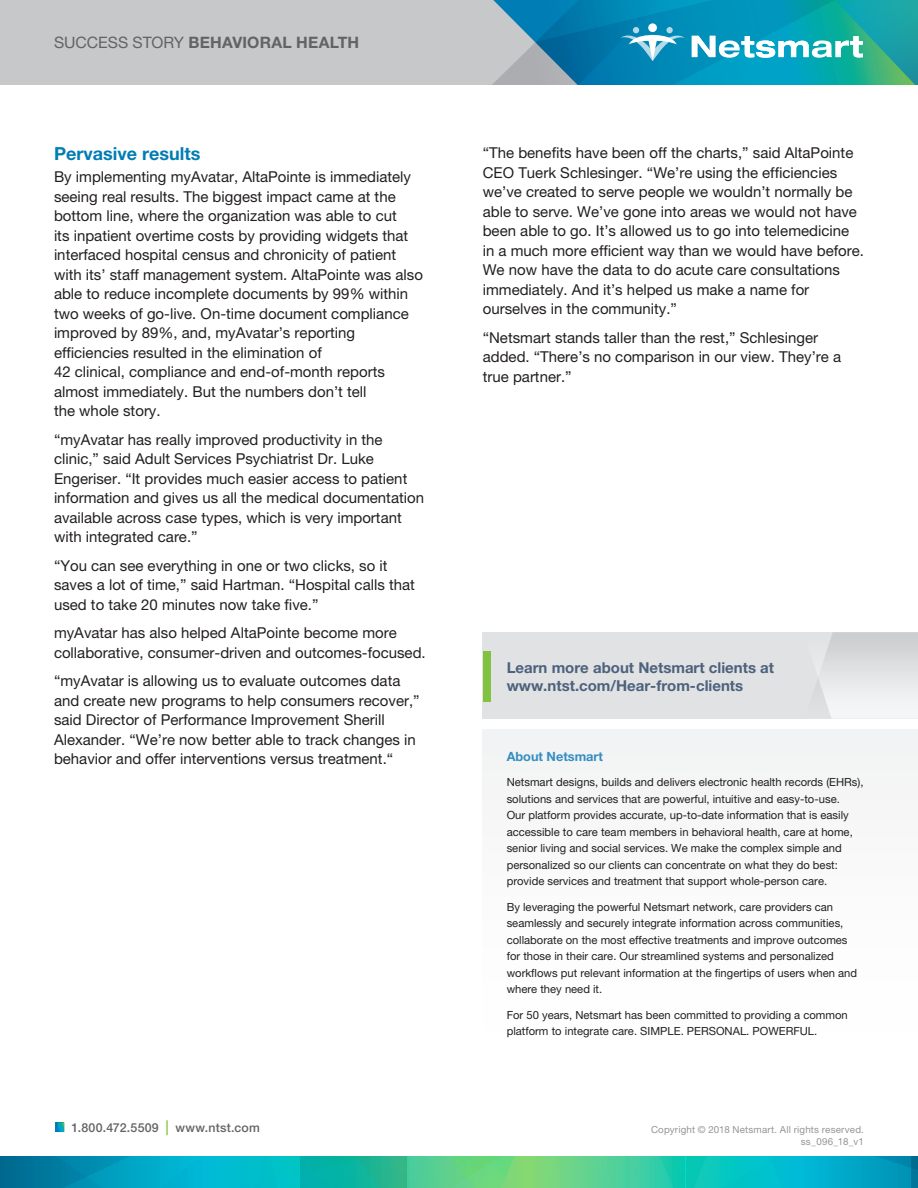
<style>
.page{position:relative;width:918px;height:1188px;background:#fff}
.page>*{position:absolute;margin:0;border:0;box-sizing:border-box;transform-origin:0 0}
.t1{font:700 18px "Helvetica Neue LT Pro";color:#007db5}
.t2{font:700 15.75px "Helvetica Neue LT Pro";letter-spacing:.01em;color:#636366}
.t3{font:15px/19.5px "Helvetica Neue LT Pro";color:#231f20}
.t4{font:700 15px/18px "Helvetica Neue LT Pro";color:#4c617c}
.t5{font:700 12.75px "Helvetica Neue LT Pro";color:#348ec1}
.t6{font:500 12.3px "Helvetica Neue LT Pro";letter-spacing:.02em;color:#636366}
.t7{font:11.25px/16.5px "Helvetica Neue LT Pro";color:#231f20}
.t8{font:9.75px "Helvetica Neue LT Pro";letter-spacing:.02em;color:#939598}
.s1{font-weight:400}
.s2{font-size:14.85px;color:#81c340}
</style>
<div class="page">
<div style="left:0;top:0;width:918px;height:85px;background:#c7c8ca"></div>
<svg style="left:692px;top:0;width:226px;height:85px;background:#23aab5"></svg>
<svg style="left:492px;top:0;width:193px;height:85px;background:#328fb5"></svg>
<div style="left:666px;top:27px;width:7px;height:6px;background:#b2dbe9;border-radius:50%"></div>
<div style="left:483px;top:632px;width:435px;height:87px;background:#e1e2e4"></div>
<div style="left:483px;top:730px;width:435px;height:369px;background:#fbfbfb"></div>
<svg style="left:817px;top:632px;width:101px;height:87px"></svg>
<div style="left:483px;top:651px;width:7px;height:50px;background:#81c340"></div>
<svg style="left:0;top:1157px;width:918px;height:31px;background:#1db6ac"></svg>
<svg style="left:56px;top:1122px;width:8px;height:10px"></svg>
<p class="t2" style="left:54px;top:33px;width:307px"><span class="s1">SUCCESS STORY</span> BEHAVIORAL HEALTH</p>
<p class="t1" style="left:54px;top:142px;width:148px">Pervasive results</p>
<p class="t3" style="left:54px;top:167px;width:370px">By implementing myAvatar, AltaPointe is immediately seeing real results. The biggest impact came at the bottom line, where the organization was able to cut<br>its inpatient overtime costs by providing widgets that interfaced hospital census and chronicity of patient with its’ staff management system. AltaPointe was also able to reduce incomplete documents by 99% within two weeks of go-live. On-time document compliance improved by 89%, and, myAvatar’s reporting efficiencies resulted in the elimination of<br>42 clinical, compliance and end-of-month reports almost immediately. But the numbers don’t tell<br>the whole story.</p>
<p class="t3" style="left:54px;top:430px;width:372px">“myAvatar has really improved productivity in the clinic,” said Adult Services Psychiatrist Dr. Luke Engeriser. “It provides much easier access to patient information and gives us all the medical documentation available across case types, which is very important with integrated care.”</p>
<p class="t3" style="left:54px;top:556px;width:362px">“You can see everything in one or two clicks, so it saves a lot of time,” said Hartman. “Hospital calls that used to take 20 minutes now take five.”</p>
<p class="t3" style="left:54px;top:623px;width:373px">myAvatar has also helped AltaPointe become more collaborative, consumer-driven and outcomes-focused.</p>
<p class="t3" style="left:54px;top:671px;width:367px">“myAvatar is allowing us to evaluate outcomes data and create new programs to help consumers recover,” said Director of Performance Improvement Sherill Alexander. “We’re now better able to track changes in behavior and offer interventions versus treatment.“</p>
<p class="t3" style="left:483px;top:143px;width:383px">“The benefits have been off the charts,” said AltaPointe CEO Tuerk Schlesinger. “We’re using the efficiencies we’ve created to serve people we wouldn’t normally be able to serve. We’ve gone into areas we would not have been able to go. It’s allowed us to go into telemedicine in a much more efficient way than we would have before.<br>We now have the data to do acute care consultations immediately. And it’s helped us make a name for ourselves in the community.”</p>
<p class="t3" style="left:483px;top:327px;width:360px">“Netsmart stands taller than the rest,” Schlesinger added. “There’s no comparison in our view. They’re a true partner.”</p>
<p class="t4" style="left:507px;top:658px;width:269px">Learn more about Netsmart clients at www.ntst.com/Hear-from-clients</p>
<p class="t5" style="left:507px;top:748px;width:98px">About Netsmart</p>
<p class="t7" style="left:507px;top:774px;width:358px">Netsmart designs, builds and delivers electronic health records (EHRs), solutions and services that are powerful, intuitive and easy-to-use.<br>Our platform provides accurate, up-to-date information that is easily accessible to care team members in behavioral health, care at home, senior living and social services. We make the complex simple and personalized so our clients can concentrate on what they do best: provide services and treatment that support whole-person care.</p>
<p class="t7" style="left:507px;top:898px;width:352px">By leveraging the powerful Netsmart network, care providers can seamlessly and securely integrate information across communities, collaborate on the most effective treatments and improve outcomes for those in their care. Our streamlined systems and personalized workflows put relevant information at the fingertips of users when and where they need it.</p>
<p class="t7" style="left:507px;top:1006px;width:343px">For 50 years, Netsmart has been committed to providing a common platform to integrate care. SIMPLE. PERSONAL. POWERFUL.</p>
<p class="t6" style="left:71px;top:1120px;width:190px">1.800.472.5509 <span class="s2">|</span> www.ntst.com</p>
<p class="t8" style="left:651px;top:1124px;width:214px">Copyright © 2018 Netsmart. All rights reserved.</p>
<p class="t8" style="left:801px;top:1136px;width:65px">ss_096_18_v1</p>
</div>
